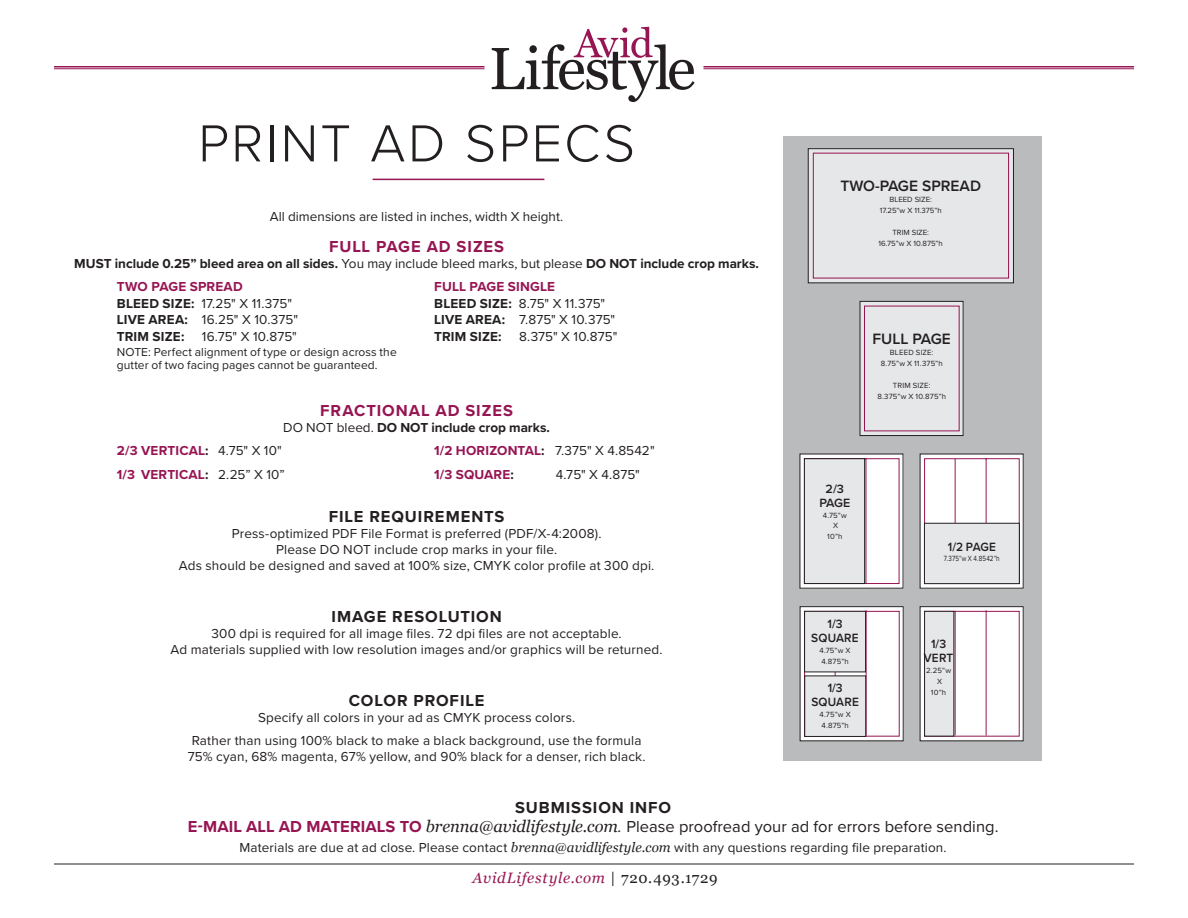
<style>
.page{position:relative;width:1188px;height:918px;background:#fff}
.page>*{position:absolute;margin:0;border:0;box-sizing:border-box;transform-origin:0 0}
.t1{font:300 54px "Proxima Nova";letter-spacing:.045em;color:#231f20}
.t2{font:16.5px/19.8px "Proxima Nova";letter-spacing:.005em;color:#231f20;text-align:center}
.t3{font:700 16.5px "Proxima Nova";letter-spacing:.055em;color:#231f20}
.t4{font:700 16.5px "Proxima Nova";letter-spacing:.055em;color:#961553}
.t5{font:600 15.6px "Proxima Nova";color:#231f20}
.t6{font:italic 15px "Georgia";letter-spacing:.05em;color:#961553}
.t7{font:13.5px/15.8px "Proxima Nova";letter-spacing:.01em;color:#231f20;text-align:center}
.t8{font:700 13.5px "Proxima Nova";color:#231f20}
.t9{font:700 13.5px "Proxima Nova";letter-spacing:.015em;color:#961553}
.t10{font:600 12.45px "Proxima Nova";letter-spacing:.01em;color:#231f20;scale:.95 1}
.t11{font:600 12.45px/14px "Proxima Nova";letter-spacing:.01em;color:#231f20;text-align:center}
.t12{font:12px/13.5px "Proxima Nova";letter-spacing:.005em;color:#231f20}
.t13{font:7.8px/10.9px "Proxima Nova";letter-spacing:.02em;color:#231f20;text-align:center}
.t14{font:7.8px/10.9px "Proxima Nova";color:#231f20;text-align:center}
.t15{font:7.8px "Proxima Nova";letter-spacing:.02em;color:#231f20;scale:.8 1}
.s1{font-weight:400}
.s2{font-weight:700}
.s3{color:#231f20}
.s4{font-weight:400;color:#231f20}
.s5{font-weight:700;color:#961553}
.s6{font-family:"Georgia";font-style:italic}
.s7{font-style:italic}
.s8{font-style:normal;color:#231f20}
</style>
<div class="page">
<hr style="left:54px;top:66px;width:430px;height:2px;background:#961553">
<hr style="left:54px;top:68px;width:430px;height:1px;background:#961553">
<hr style="left:704px;top:66px;width:430px;height:2px;background:#961553">
<hr style="left:704px;top:68px;width:430px;height:1px;background:#961553">
<hr style="left:54px;top:864px;width:1080px;height:1px;background:#231f20">
<svg style="left:492px;top:27px;width:203px;height:75px"></svg>
<div style="left:783px;top:137px;width:258px;height:624px;background:#babbbd"></div>
<div style="left:808px;top:149px;width:205px;height:134px;background:#e6e7e9"></div>
<div style="left:808px;top:148px;width:206px;height:135px;border:1px solid #231f20"></div>
<div style="left:813px;top:153px;width:196px;height:125px;border:1px solid #961553"></div>
<div style="left:860px;top:301px;width:103px;height:135px;background:#e6e7e9"></div>
<div style="left:860px;top:301px;width:103px;height:135px;border:1px solid #231f20"></div>
<div style="left:800px;top:454px;width:103px;height:134px;background:linear-gradient(to right,#faf9f9,#fefdfd)"></div>
<svg style="left:804px;top:458px;width:95px;height:126px;background:#f5eef1"></svg>
<div style="left:804px;top:459px;width:61px;height:125px;background:#e6e7e9"></div>
<div style="left:804px;top:459px;width:61px;height:125px;border:1px solid #231f20"></div>
<div style="left:920px;top:454px;width:103px;height:134px;background:#fff"></div>
<svg style="left:924px;top:458px;width:96px;height:126px"></svg>
<div style="left:924px;top:523px;width:95px;height:61px;background:#e6e7e9"></div>
<div style="left:924px;top:523px;width:95px;height:61px;border:1px solid #231f20"></div>
<div style="left:920px;top:607px;width:103px;height:134px;background:#fff"></div>
<svg style="left:924px;top:610px;width:96px;height:126px"></svg>
<div style="left:925px;top:611px;width:29px;height:125px;background:#e6e7e9"></div>
<div style="left:924px;top:611px;width:30px;height:125px;border:1px solid #231f20"></div>
<div style="left:800px;top:607px;width:103px;height:134px;background:#fff"></div>
<svg style="left:804px;top:610px;width:96px;height:126px"></svg>
<div style="left:805px;top:611px;width:61px;height:61px;background:#e6e7e9"></div>
<div style="left:804px;top:611px;width:62px;height:61px;border:1px solid #231f20"></div>
<div style="left:805px;top:676px;width:61px;height:60px;background:#e6e7e9"></div>
<div style="left:805px;top:676px;width:61px;height:61px;border:1px solid #231f20"></div>
<hr style="left:373px;top:179px;width:171px;height:1px;background:#961553">
<p class="t1" style="left:198px;top:103px;width:438px">PRINT AD SPECS</p>
<p class="t5" style="left:841px;top:175px;width:142px">TWO-PAGE SPREAD</p>
<p class="t14" style="left:880px;top:194px;width:63px">BLEED SIZE:<br>17.25”w X 11.375”h</p>
<p class="t14" style="left:879px;top:227px;width:66px">TRIM SIZE:<br>16.75”w X 10.875”h</p>
<p class="t7" style="left:270px;top:208px;width:295px">All dimensions are listed in inches, width X height.</p>
<p class="t4" style="left:329px;top:234px;width:177px">FULL PAGE AD SIZES</p>
<p class="t8" style="left:74px;top:253px;width:686px">MUST include 0.25” bleed area on all sides. <span class="s1">You may include bleed marks, but please</span> DO NOT include crop marks.</p>
<p class="t9" style="left:117px;top:277px;width:127px">TWO PAGE SPREAD</p>
<p class="t9" style="left:434px;top:277px;width:122px">FULL PAGE SINGLE</p>
<p class="t7" style="left:117px;top:295px;width:177px"><span class="s2">BLEED SIZE:</span> 17.25" X 11.375"</p>
<p class="t7" style="left:434px;top:295px;width:173px"><span class="s2">BLEED SIZE:</span> 8.75" X 11.375"</p>
<p class="t7" style="left:117px;top:311px;width:183px"><span class="s2">LIVE AREA:</span> 16.25" X 10.375"</p>
<p class="t7" style="left:434px;top:311px;width:183px"><span class="s2">LIVE AREA:</span> 7.875" X 10.375"</p>
<p class="t8" style="left:117px;top:326px;width:69px">TRIM SIZE:</p>
<p class="t7" style="left:202px;top:328px;width:97px">16.75" X 10.875"</p>
<p class="t8" style="left:434px;top:326px;width:69px">TRIM SIZE:</p>
<p class="t7" style="left:519px;top:328px;width:100px">8.375" X 10.875"</p>
<p class="t12" style="left:117px;top:344px;width:281px">NOTE: Perfect alignment of type or design across the gutter of two facing pages cannot be guaranteed.</p>
<p class="t4" style="left:320px;top:399px;width:194px">FRACTIONAL AD SIZES</p>
<p class="t8" style="left:283px;top:418px;width:268px"><span class="s1">DO NOT bleed.</span> DO NOT include crop marks.</p>
<p class="t9" style="left:117px;top:440px;width:167px">2/3 VERTICAL<span class="s3">:</span> <span class="s4">4.75" X 10"</span></p>
<p class="t7" style="left:434px;top:442px;width:222px"><span class="s5">1/2 HORIZONTAL</span><span class="s2">:</span> 7.375" X 4.8542"</p>
<p class="t9" style="left:117px;top:464px;width:169px">1/3 VERTICAL<span class="s3">:</span> <span class="s4">2.25” X 10”</span></p>
<p class="t9" style="left:434px;top:464px;width:81px">1/3 SQUARE<span class="s3">:</span></p>
<p class="t7" style="left:556px;top:466px;width:86px">4.75" X 4.875"</p>
<p class="t3" style="left:329px;top:505px;width:177px">FILE REQUIREMENTS</p>
<p class="t7" style="left:232px;top:525px;width:371px">Press-optimized PDF File Format is preferred (PDF/X-4:2008).<br>Please DO NOT include crop marks in your file.</p>
<p class="t7" style="left:179px;top:557px;width:477px">Ads should be designed and saved at 100% size, CMYK color profile at 300 dpi.</p>
<p class="t3" style="left:332px;top:604px;width:172px">IMAGE RESOLUTION</p>
<p class="t7" style="left:171px;top:625px;width:493px">300 dpi is required for all image files. 72 dpi files are not acceptable.<br>Ad materials supplied with low resolution images and/or graphics will be returned.</p>
<p class="t3" style="left:349px;top:689px;width:137px">COLOR PROFILE</p>
<p class="t7" style="left:258px;top:709px;width:319px">Specify all colors in your ad as CMYK process colors.</p>
<p class="t7" style="left:188px;top:731px;width:459px;line-height:16.5px;text-align:left">Rather than using 100% black to make a black background, use the formula<br>75% cyan, 68% magenta, 67% yellow, and 90% black for a denser, rich black.</p>
<p class="t2" style="left:188px;top:797px;width:812px"><span class="s2">SUBMISSION INFO<br></span><span class="s5">E-MAIL ALL AD MATERIALS TO</span> <span class="s6">brenna@avidlifestyle.com</span><span class="s7">.</span> Please proofread your ad for errors before sending.</p>
<p class="t7" style="left:239px;top:839px;width:709px">Materials are due at ad close. Please contact <span class="s6">brenna@avidlifestyle.com</span> with any questions regarding file preparation.</p>
<p class="t5" style="left:873px;top:327px;width:80px">FULL PAGE</p>
<p class="t13" style="left:881px;top:347px;width:63px">BLEED SIZE:<br>8.75”w X 11.375”h</p>
<p class="t13" style="left:877px;top:379px;width:70px">TRIM SIZE:<br>8.375”w X 10.875”h</p>
<p class="t11" style="left:820px;top:481px;width:32px">2/3<br>PAGE</p>
<p class="t13" style="left:823px;top:509px;width:26px">4.75”w</p>
<p class="t13" style="left:827px;top:520px;width:17px">X<br>10”h</p>
<p class="t10" style="left:948px;top:538px;width:52px">1/2 PAGE</p>
<p class="t15" style="left:944px;top:552px;width:71px">7.375”w X 4.8542”h</p>
<p class="t10" style="left:828px;top:614px;width:17px">1/3</p>
<p class="t10" style="left:811px;top:628px;width:51px">SQUARE</p>
<p class="t13" style="left:820px;top:644px;width:33px;text-align:left">4.75”w X<br>4.875”h</p>
<p class="t10" style="left:828px;top:679px;width:17px">1/3</p>
<p class="t10" style="left:811px;top:693px;width:51px">SQUARE</p>
<p class="t13" style="left:820px;top:709px;width:33px;text-align:left">4.75”w X<br>4.875”h</p>
<p class="t10" style="left:931px;top:635px;width:17px">1/3</p>
<p class="t10" style="left:924px;top:649px;width:33px">VERT</p>
<p class="t13" style="left:926px;top:665px;width:27px">2.25”w</p>
<p class="t13" style="left:931px;top:676px;width:17px">X<br>10”h</p>
<p class="t6" style="left:473px;top:867px;width:247px">AvidLifestyle.com <span class="s8">| 720.493.1729</span></p>
</div>
